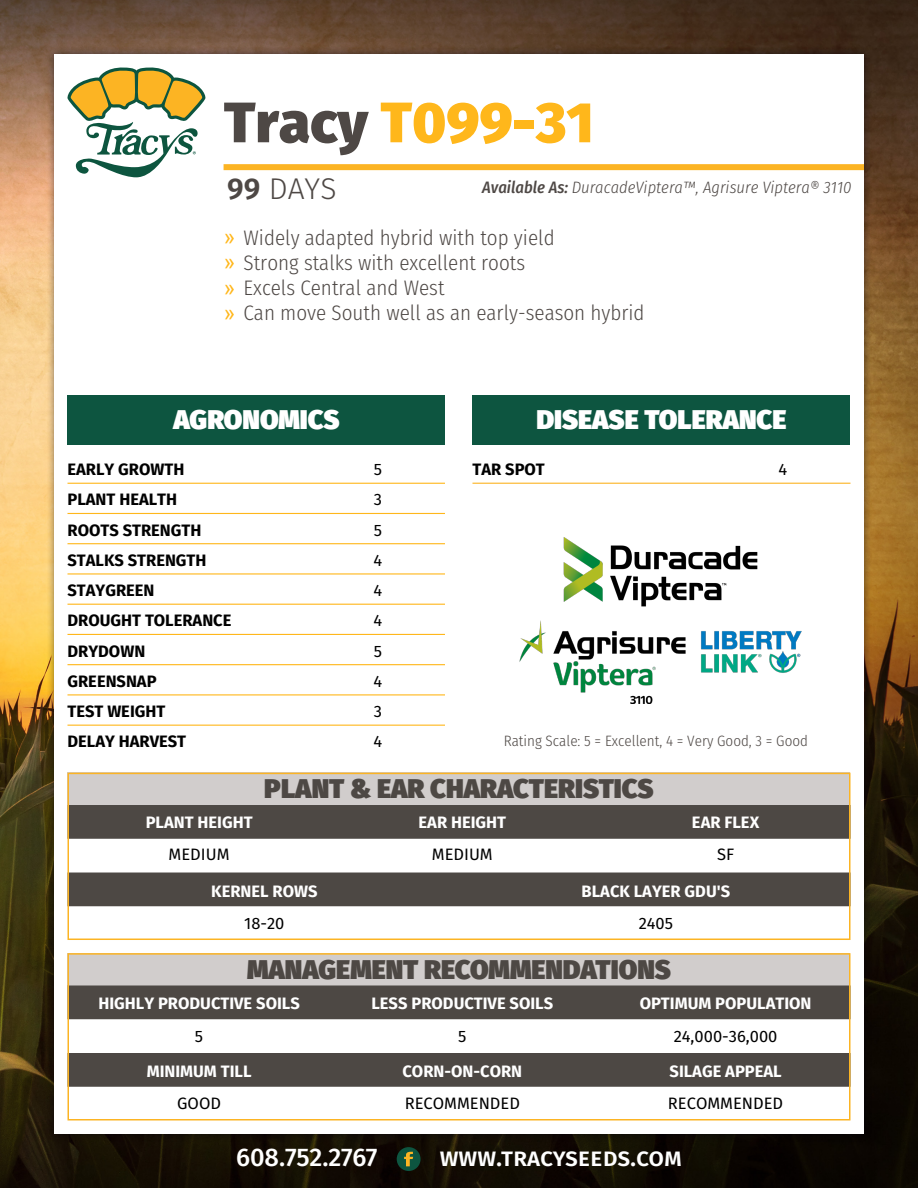
<style>
.page{position:relative;width:918px;height:1188px;background:#fff}
.page>*{position:absolute;margin:0;border:0;box-sizing:border-box;transform-origin:0 0}
.t1{font:800 57px "Fira Sans";color:#ffb71b}
.t2{font:300 30px "Fira Sans";color:#4e4845}
.t3{font:900 27px "Fira Sans";color:#4d4844}
.t4{font:900 27px "Fira Sans";color:#fff}
.t5{font:500 25.5px "Fira Sans";letter-spacing:-.005em;color:#fff}
.t6{font:300 21px/25.2px "Fira Sans Condensed";color:#4e4845}
.t7{font:700 16.5px/32.4px "Fira Sans";color:#fff;text-align:center}
.t8{font:700 16.5px "Fira Sans";color:#000}
.t9{font:italic 300 16.5px "Fira Sans Condensed";color:#4e4845}
.t10{font:16.5px "Fira Sans";color:#000}
.t11{font:300 15px "Fira Sans Condensed";color:#4e4845}
.s1{color:#4e4845}
.s2{font-family:"Fira Sans Semi";font-weight:400}
.s3{font-family:"Arial";font-weight:400;color:#ffb71b}
.s4{font-weight:500}
.s5{font-weight:400;color:#000}
</style>
<div class="page">
<img style="left:0;top:0;width:918px;height:1188px">
<div style="left:46px;top:46px;width:826px;height:1096px;background:#00000e;opacity:.5"></div>
<div style="left:54px;top:54px;width:810px;height:1080px;background:#fff"></div>
<svg style="left:68px;top:68px;width:137px;height:109px"></svg>
<svg style="left:397px;top:1147px;width:24px;height:24px"></svg>
<div style="left:224px;top:164px;width:640px;height:6px;background:#fcb423"></div>
<div style="left:68px;top:395px;width:378px;height:50px;background:#0d5540"></div>
<div style="left:472px;top:395px;width:378px;height:50px;background:#0d5540"></div>
<div style="left:68px;top:773px;width:782px;height:32px;background:#d1cdcc"></div>
<div style="left:71px;top:805px;width:776px;height:34px;background:#4d4844"></div>
<div style="left:71px;top:873px;width:776px;height:33px;background:#4d4844"></div>
<div style="left:68px;top:953px;width:782px;height:33px;background:#d1cdcc"></div>
<svg style="left:71px;top:986px;width:776px;height:101px;fill:#4d4844"></svg>
<hr style="left:472px;top:483px;width:378px;height:1px;background:#fcb423">
<div style="left:68px;top:773px;width:782px;height:167px;border:2px solid #fcb423"></div>
<div style="left:68px;top:953px;width:782px;height:167px;border:2px solid #fcb423"></div>
<img style="left:563px;top:537px;width:195px;height:70px">
<img style="left:520px;top:621px;width:282px;height:83px">
<hr style="left:68px;top:483px;width:376px;height:1px;background:#ffb71b">
<hr style="left:68px;top:513px;width:376px;height:1px;background:#ffb71b">
<hr style="left:68px;top:543px;width:376px;height:1px;background:#ffb71b">
<hr style="left:68px;top:573px;width:376px;height:2px;background:#ffb71b">
<hr style="left:68px;top:604px;width:376px;height:1px;background:#ffb71b">
<hr style="left:68px;top:634px;width:376px;height:1px;background:#ffb71b">
<hr style="left:68px;top:664px;width:376px;height:1px;background:#ffb71b">
<hr style="left:68px;top:694px;width:376px;height:1px;background:#ffb71b">
<hr style="left:68px;top:725px;width:376px;height:1px;background:#ffb71b">
<p class="t1" style="left:224px;top:72px;width:372px"><span class="s1">Tracy</span> T099-31</p>
<p class="t2" style="left:227px;top:167px;width:111px"><span class="s2">99</span> DAYS</p>
<p class="t6" style="left:224px;top:225px;width:422px"><span class="s3">»</span> Widely adapted hybrid with top yield<br><span class="s3">»</span> Strong stalks with excellent roots<br><span class="s3">»</span> Excels Central and West<br><span class="s3">»</span> Can move South well as an early-season hybrid</p>
<p class="t9" style="left:482px;top:176px;width:371px"><span class="s4">Available As:</span> DuracadeViptera™, Agrisure Viptera® 3110</p>
<h3 class="t4" style="left:173px;top:395px;width:168px">AGRONOMICS</h3>
<h3 class="t4" style="left:536px;top:395px;width:252px">DISEASE TOLERANCE</h3>
<p class="t8" style="left:68px;top:456px;width:118px">EARLY GROWTH</p>
<p class="t10" style="left:374px;top:457px;width:10px">5</p>
<p class="t8" style="left:68px;top:486px;width:111px">PLANT HEALTH</p>
<p class="t10" style="left:374px;top:487px;width:10px">3</p>
<p class="t8" style="left:68px;top:516px;width:135px">ROOTS STRENGTH</p>
<p class="t10" style="left:374px;top:517px;width:10px">5</p>
<p class="t8" style="left:68px;top:546px;width:141px">STALKS STRENGTH</p>
<p class="t10" style="left:374px;top:548px;width:10px">4</p>
<p class="t8" style="left:68px;top:576px;width:89px">STAYGREEN</p>
<p class="t10" style="left:374px;top:578px;width:10px">4</p>
<p class="t8" style="left:68px;top:607px;width:165px">DROUGHT TOLERANCE</p>
<p class="t10" style="left:374px;top:608px;width:10px">4</p>
<p class="t8" style="left:68px;top:637px;width:79px">DRYDOWN</p>
<p class="t10" style="left:374px;top:638px;width:10px">5</p>
<p class="t8" style="left:68px;top:667px;width:91px">GREENSNAP</p>
<p class="t10" style="left:374px;top:669px;width:10px">4</p>
<p class="t8" style="left:68px;top:697px;width:99px">TEST WEIGHT</p>
<p class="t10" style="left:374px;top:699px;width:10px">3</p>
<p class="t8" style="left:68px;top:728px;width:120px">DELAY HARVEST</p>
<p class="t10" style="left:374px;top:729px;width:10px">4</p>
<p class="t8" style="left:472px;top:456px;width:74px">TAR SPOT</p>
<p class="t10" style="left:779px;top:457px;width:10px">4</p>
<p class="t11" style="left:504px;top:731px;width:306px">Rating Scale: 5 = Excellent, 4 = Very Good, 3 = Good</p>
<h3 class="t3" style="left:264px;top:764px;width:391px">PLANT &amp; EAR CHARACTERISTICS</h3>
<p class="t7" style="left:146px;top:805px;width:108px">PLANT HEIGHT<br><span class="s5">MEDIUM</span></p>
<p class="t7" style="left:419px;top:805px;width:89px">EAR HEIGHT<br><span class="s5">MEDIUM</span></p>
<p class="t7" style="left:692px;top:805px;width:69px">EAR FLEX<br><span class="s5">SF</span></p>
<p class="t7" style="left:211px;top:874px;width:108px">KERNEL ROWS<br><span class="s5">18-20</span></p>
<p class="t7" style="left:582px;top:874px;width:150px">BLACK LAYER GDU'S<br><span class="s5">2405</span></p>
<h3 class="t3" style="left:247px;top:944px;width:425px">MANAGEMENT RECOMMENDATIONS</h3>
<p class="t7" style="left:98px;top:986px;width:203px">HIGHLY PRODUCTIVE SOILS<br><span class="s5">5</span></p>
<p class="t7" style="left:372px;top:986px;width:183px">LESS PRODUCTIVE SOILS<br><span class="s5">5</span></p>
<p class="t7" style="left:640px;top:986px;width:173px">OPTIMUM POPULATION<br><span class="s5">24,000-36,000</span></p>
<p class="t7" style="left:147px;top:1054px;width:106px">MINIMUM TILL<br><span class="s5">GOOD</span></p>
<p class="t7" style="left:402px;top:1054px;width:121px;text-align:left">CORN-ON-CORN<br><span class="s5">RECOMMENDED</span></p>
<p class="t7" style="left:668px;top:1054px;width:117px;text-align:left">SILAGE APPEAL<br><span class="s5">RECOMMENDED</span></p>
<h3 class="t5" style="left:236px;top:1137px;width:143px">608.752.2767</h3>
<h3 class="t5" style="left:440px;top:1137px;width:244px">www.tracyseeds.com</h3>
</div>
